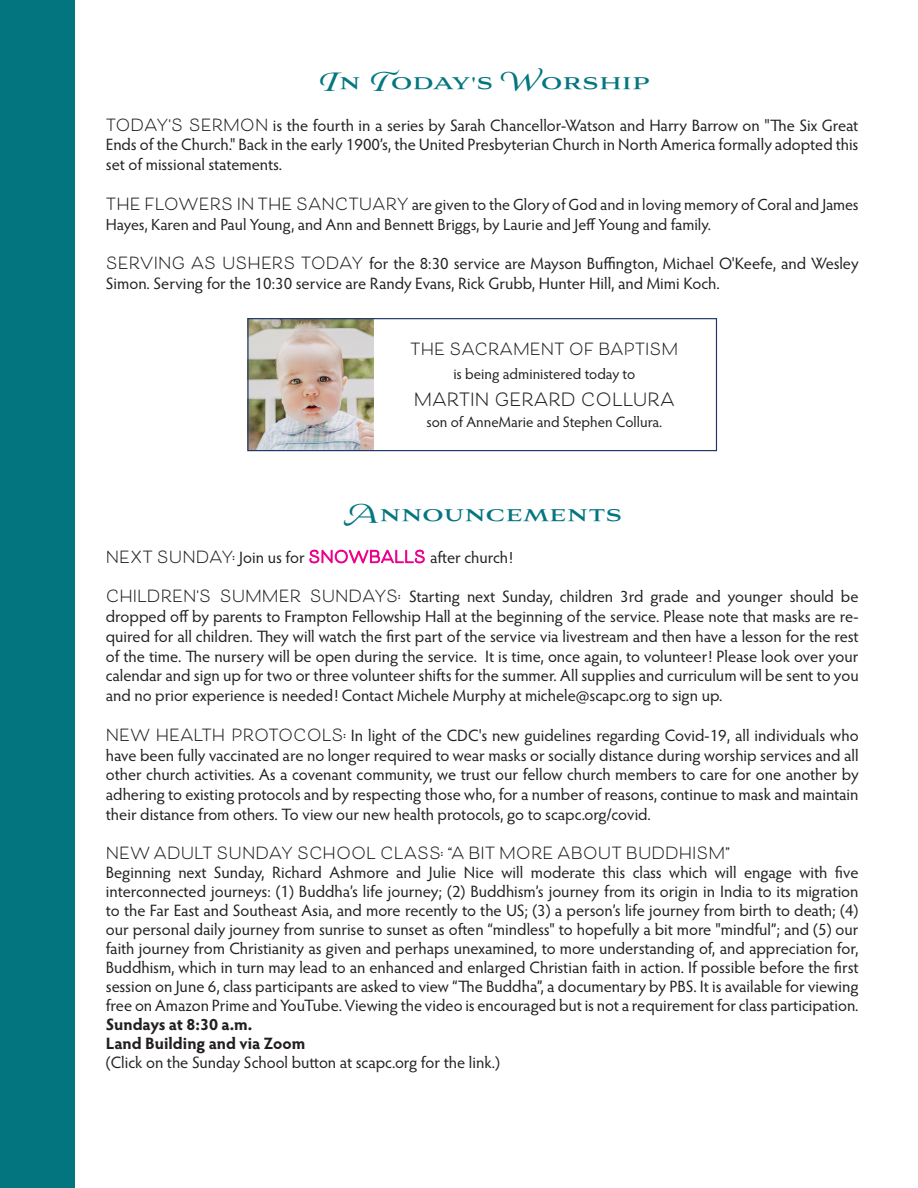
<style>
.page{position:relative;width:918px;height:1188px;background:#fff}
.page>*{position:absolute;margin:0;border:0;box-sizing:border-box;transform-origin:0 0}
.t1{font:700 30px "Aviano Royale";letter-spacing:-.005em;color:#037680}
.t2{font:700 18px "Beloved Sans";color:#231f20}
.t3{font:16.5px/19.8px "Hypatia Sans Pro";letter-spacing:-.005em;color:#231f20;text-align:justify}
.t4{font:700 16.5px "Beloved Sans";color:#231f20}
.t5{font:700 16.5px/18.9px "Hypatia Sans Pro";color:#231f20}
.t6{font:16.2px/19.8px "Hypatia Sans Pro";color:#231f20}
.t7{font:15px "Hypatia Sans Pro";color:#231f20}
.s1{font-family:"Beloved Sans";font-weight:700}
.s2{font-family:"Beloved Sans";font-weight:700;font-size:16.5px}
.s3{font-family:"Beloved Sans";font-weight:700;color:#ed028c}
</style>
<div class="page">
<img style="left:249px;top:320px;width:124px;height:129px">
<div style="left:247px;top:318px;width:470px;height:133px;border:1px solid #1f386d"></div>
<div style="left:0;top:0;width:75px;height:1188px;background:#03757f"></div>
<h1 class="t1" style="left:316px;top:65px;width:334px">In Today's Worship</h1>
<p class="t3" style="left:106px;top:115px;width:754px"><span class="s1">TODAY'S SERMON</span> is the fourth in a series by Sarah Chancellor-Watson and Harry Barrow on "The Six Great Ends of the Church." Back in the early 1900’s, the United Presbyterian Church in North America formally adopted this set of missional statements.</p>
<p class="t6" style="left:106px;top:194px;width:754px"><span class="s2">THE FLOWERS IN THE SANCTUARY</span> are given to the Glory of God and in loving memory of Coral and James<br>Hayes, Karen and Paul Young, and Ann and Bennett Briggs, by Laurie and Jeff Young and family.</p>
<p class="t3" style="left:106px;top:253px;width:754px"><span class="s1">SERVING AS USHERS TODAY</span> for the 8:30 service are Mayson Buffington, Michael O'Keefe, and Wesley<br>Simon. Serving for the 10:30 service are Randy Evans, Rick Grubb, Hunter Hill, and Mimi Koch.</p>
<p class="t4" style="left:410px;top:339px;width:270px">THE SACRAMENT OF BAPTISM</p>
<p class="t7" style="left:453px;top:364px;width:183px">is being administered today to</p>
<p class="t2" style="left:414px;top:389px;width:262px">MARTIN GERARD COLLURA</p>
<p class="t7" style="left:426px;top:412px;width:237px">son of AnneMarie and Stephen Collura.</p>
<h1 class="t1" style="left:344px;top:497px;width:278px">Announcements</h1>
<p class="t3" style="left:106px;top:547px;width:409px"><span class="s1">NEXT SUNDAY:</span> Join us for <span class="s3">SNOWBALLS</span> after church!</p>
<p class="t3" style="left:106px;top:586px;width:754px"><span class="s1">CHILDREN'S SUMMER SUNDAYS:</span> Starting next Sunday, children 3rd grade and younger should be dropped off by parents to Frampton Fellowship Hall at the beginning of the service. Please note that masks are re&shy;quired for all children. They will watch the first part of the service via livestream and then have a lesson for the rest of the time. The nursery will be open during the service. It is time, once again, to volunteer! Please look over your calendar and sign up for two or three volunteer shifts for the summer. All supplies and curriculum will be sent to you and no prior experience is needed! Contact Michele Murphy at michele@scapc.org to sign up.</p>
<p class="t3" style="left:106px;top:725px;width:754px"><span class="s1">NEW HEALTH PROTOCOLS:</span> In light of the CDC's new guidelines regarding Covid-19, all individuals who have been fully vaccinated are no longer required to wear masks or socially distance during worship services and all other church activities. As a covenant community, we trust our fellow church members to care for one another by adhering to existing protocols and by respecting those who, for a number of reasons, continue to mask and maintain their distance from others. To view our new health protocols, go to scapc.org/covid.</p>
<p class="t4" style="left:106px;top:844px;width:626px">NEW ADULT SUNDAY SCHOOL CLASS: “A BIT MORE ABOUT BUDDHISM”</p>
<p class="t3" style="left:106px;top:862px;width:754px;line-height:18.9px">Beginning next Sunday, Richard Ashmore and Julie Nice will moderate this class which will engage with five interconnected journeys: (1) Buddha’s life journey; (2) Buddhism’s journey from its origin in India to its migration to the Far East and Southeast Asia, and more recently to the US; (3) a person’s life journey from birth to death; (4) our personal daily journey from sunrise to sunset as often “mindless" to hopefully a bit more "mindful”; and (5) our faith journey from Christianity as given and perhaps unexamined, to more understanding of, and appreciation for, Buddhism, which in turn may lead to an enhanced and enlarged Christian faith in action. If possible before the first session on June 6, class participants are asked to view “The Buddha”, a documentary by PBS. It is available for viewing free on Amazon Prime and YouTube. Viewing the video is encouraged but is not a requirement for class participation.</p>
<p class="t5" style="left:106px;top:1014px;width:201px">Sundays at 8:30 a.m.<br>Land Building and via Zoom</p>
<p class="t3" style="left:106px;top:1052px;width:396px">(Click on the Sunday School button at scapc.org for the link.)</p>
</div>
